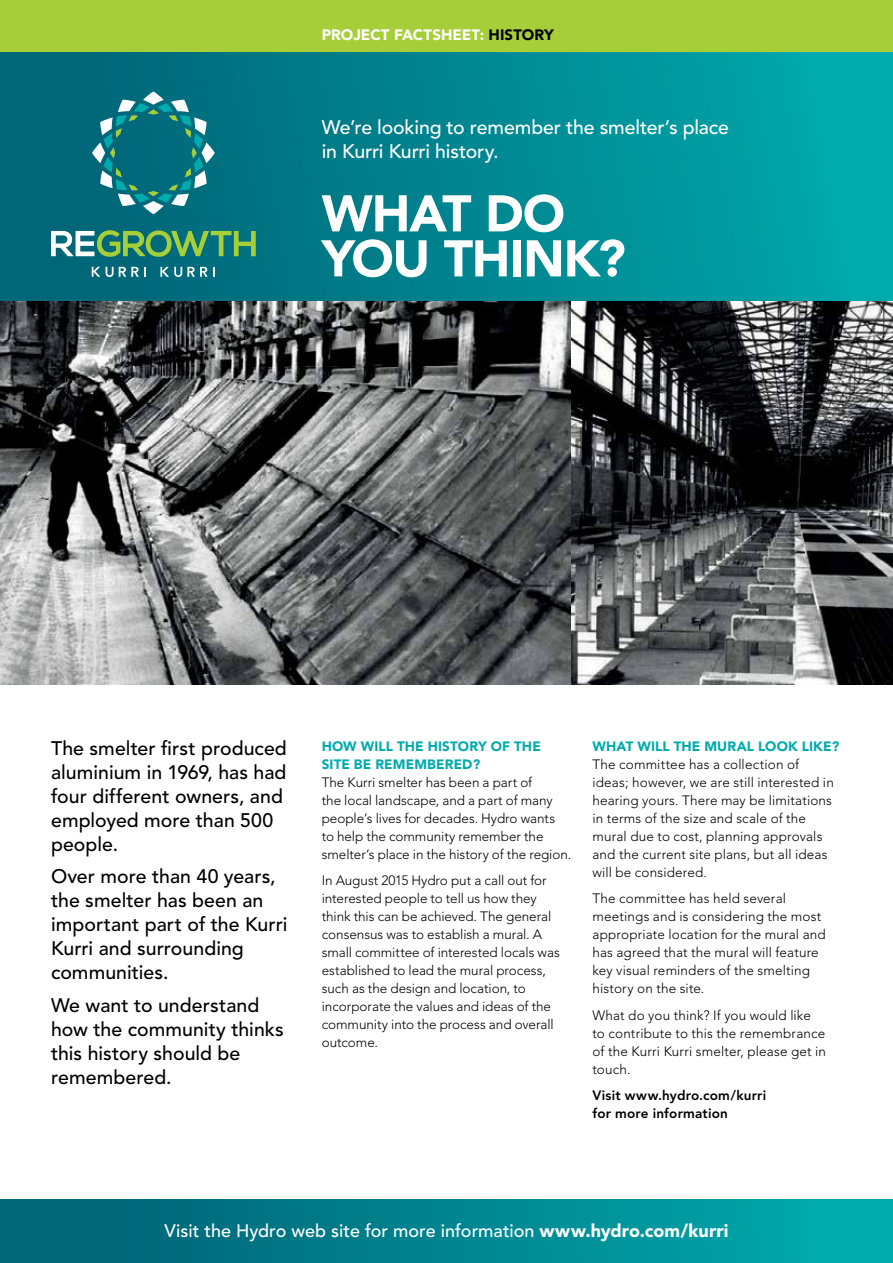
<style>
.page{position:relative;width:893px;height:1263px;background:#fff}
.page>*{position:absolute;margin:0;border:0;box-sizing:border-box;transform-origin:0 0}
.t1{font:900 51px/45px "Avenir";letter-spacing:-.025em;color:#fff}
.t2{font:500 19.5px/24px "Avenir";letter-spacing:.005em;color:#000}
.t3{font:500 19.5px/24px "Avenir";letter-spacing:-.01em;color:#fff}
.t4{font:500 18px "Avenir";color:#fff}
.t5{font:900 15px "Avenir";letter-spacing:.005em;color:#fff}
.t6{font:300 13.5px/18px "Avenir";letter-spacing:.005em;color:#000}
.t7{font:900 13.5px/18px "Avenir";letter-spacing:.01em;color:#00aaad}
.t8{font:800 13.5px/18px "Avenir";letter-spacing:.015em;color:#000}
.s1{color:#000}
.s2{font-weight:900}
</style>
<div class="page">
<div style="left:0;top:51px;width:893px;height:251px;background:linear-gradient(to right,#005f72,#00abad)"></div>
<div style="left:0;top:1199px;width:893px;height:64px;background:linear-gradient(to right,#005f72,#00adae)"></div>
<svg style="left:51px;top:230px;width:205px;height:27px;background:#559d74"></svg>
<svg style="left:92px;top:267px;width:8px;height:10px"></svg>
<svg style="left:106px;top:267px;width:40px;height:10px"></svg>
<svg style="left:160px;top:267px;width:55px;height:10px"></svg>
<svg style="left:92px;top:91px;width:123px;height:123px;background:#20818b"></svg>
<div style="left:0;top:0;width:893px;height:51px;background:#a6ce39"></div>
<img style="left:0;top:302px;width:893px;height:383px">
<p class="t5" style="left:322px;top:25px;width:234px">PROJECT FACTSHEET: <span class="s1">HISTORY</span></p>
<h2 class="t3" style="left:322px;top:116px;width:409px">We’re looking to remember the smelter’s place in Kurri Kurri history.</h2>
<h1 class="t1" style="left:322px;top:191px;width:305px">WHAT DO<br>YOU THINK?</h1>
<h2 class="t2" style="left:51px;top:737px;width:237px">The smelter first produced aluminium in 1969, has had four different owners, and employed more than 500 people.</h2>
<h2 class="t2" style="left:51px;top:865px;width:238px">Over more than 40 years, the smelter has been an important part of the Kurri<br>Kurri and surrounding communities.</h2>
<h2 class="t2" style="left:51px;top:994px;width:234px">We want to understand how the community thinks this history should be remembered.</h2>
<p class="t7" style="left:322px;top:737px;width:221px">HOW WILL THE HISTORY OF THE<br>SITE BE REMEMBERED?</p>
<p class="t6" style="left:322px;top:773px;width:251px">The Kurri smelter has been a part of<br>the local landscape, and a part of many people’s lives for decades. Hydro wants<br>to help the community remember the smelter’s place in the history of the region.</p>
<p class="t6" style="left:322px;top:871px;width:240px">In August 2015 Hydro put a call out for interested people to tell us how they think this can be achieved. The general consensus was to establish a mural. A small committee of interested locals was established to lead the mural process, such as the design and location, to incorporate the values and ideas of the community into the process and overall outcome.</p>
<p class="t7" style="left:592px;top:737px;width:248px">WHAT WILL THE MURAL LOOK LIKE?</p>
<p class="t6" style="left:592px;top:755px;width:243px">The committee has a collection of ideas; however, we are still interested in hearing yours. There may be limitations in terms of the size and scale of the mural due to cost, planning approvals and the current site plans, but all ideas will be considered.</p>
<p class="t6" style="left:592px;top:889px;width:235px">The committee has held several meetings and is considering the most appropriate location for the mural and has agreed that the mural will feature key visual reminders of the smelting history on the site.</p>
<p class="t6" style="left:592px;top:1006px;width:235px">What do you think? If you would like to contribute to this the remembrance of the Kurri Kurri smelter, please get in touch.</p>
<p class="t8" style="left:592px;top:1086px;width:175px">Visit www.hydro.com/kurri for more information</p>
<h3 class="t4" style="left:165px;top:1220px;width:565px">Visit the Hydro web site for more information <span class="s2">www.hydro.com/kurri</span></h3>
</div>
